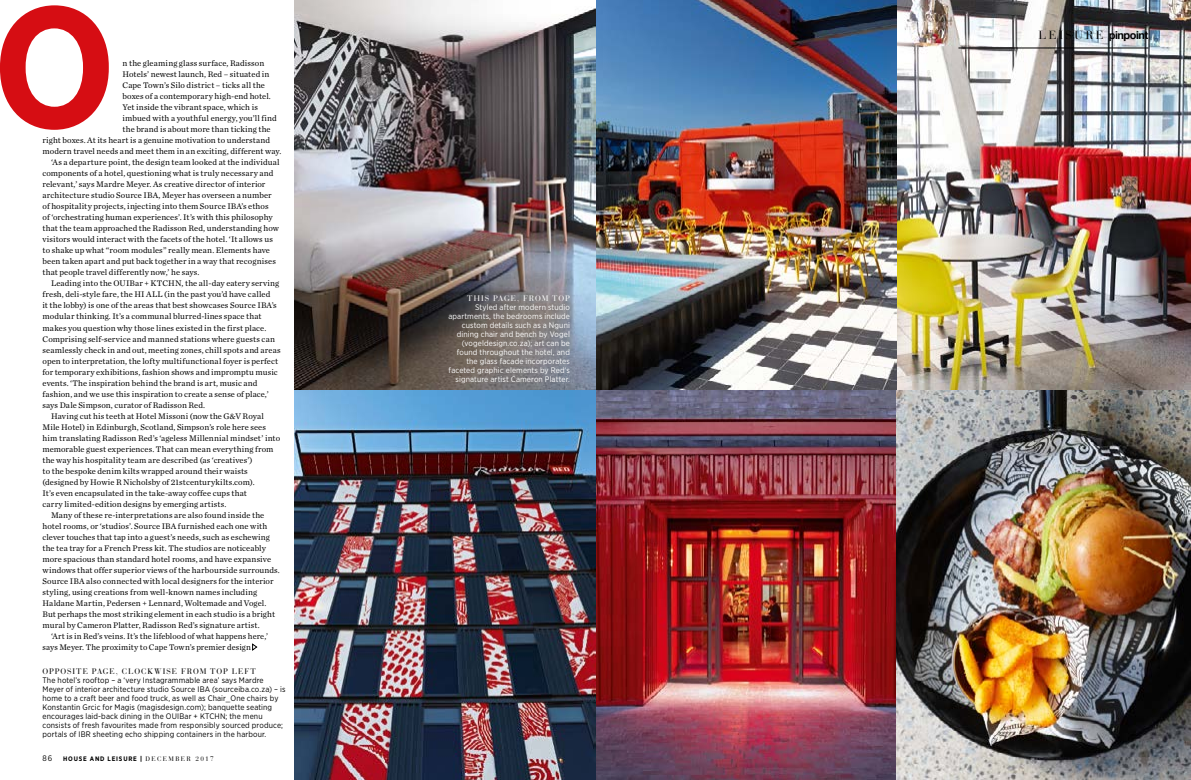
<style>
.page{position:relative;width:1191px;height:780px;background:#fff}
.page>*{position:absolute;margin:0;border:0;box-sizing:border-box;transform-origin:0 0}
.t1{font:700 171.8px "Gotham Narrow";color:#d60d13}
.t2{font:11.7px "Bauer Bodoni Std";letter-spacing:.21em;color:#000}
.t3{font:700 11px "Helvetica Neue";color:#000}
.t4{font:8.5px "Chronicle Text G1";letter-spacing:.01em;color:#000}
.t5{font:8px/9px "Gotham Narrow";letter-spacing:.015em;color:#000}
.t6{font:8px/9px "Gotham Narrow";letter-spacing:.015em;color:#fff;text-align:right}
.t7{font:8px "Bauer Bodoni Std";letter-spacing:.115em;color:#000}
.t8{font:8px "Bauer Bodoni Std";color:#fff}
.t9{font:700 6.5px "Gotham Narrow";letter-spacing:.12em;color:#000}
.s1{font-weight:900}
.s2{font-family:"Bauer Bodoni Std";font-weight:400}
</style>
<div class="page">
<svg style="left:252px;top:643px;width:5px;height:7px"></svg>
<img style="left:295px;top:0;width:896px;height:780px">
<hr style="left:958px;top:48px;width:190px;height:1px;background:#000">
<h1 class="t1" style="left:-8px;top:-43px;width:126px">O</h1>
<p class="t4" style="left:123px;top:57px;width:143px">n the gleaming glass surface, Radisson</p>
<p class="t4" style="left:123px;top:68px;width:148px">Hotels’ newest launch, Red – situated in</p>
<p class="t4" style="left:123px;top:79px;width:144px">Cape Town’s Silo district – ticks all the</p>
<p class="t4" style="left:123px;top:90px;width:150px">boxes of a contemporary high-end hotel.</p>
<p class="t4" style="left:123px;top:101px;width:137px">Yet inside the vibrant space, which is</p>
<p class="t4" style="left:123px;top:112px;width:156px">imbued with a youthful energy, you’ll find</p>
<p class="t4" style="left:123px;top:123px;width:150px">the brand is about more than ticking the</p>
<p class="t4" style="left:43px;top:134px;width:229px">right boxes. At its heart is a genuine motivation to understand</p>
<p class="t4" style="left:43px;top:145px;width:240px">modern travel needs and meet them in an exciting, different way.</p>
<p class="t4" style="left:51px;top:156px;width:230px">‘As a departure point, the design team looked at the individual</p>
<p class="t4" style="left:43px;top:167px;width:232px">components of a hotel, questioning what is truly necessary and</p>
<p class="t4" style="left:43px;top:178px;width:224px">relevant,’ says Mardre Meyer. As creative director of interior</p>
<p class="t4" style="left:43px;top:189px;width:231px">architecture studio Source IBA, Meyer has overseen a number</p>
<p class="t4" style="left:43px;top:200px;width:228px">of hospitality projects, injecting into them Source IBA’s ethos</p>
<p class="t4" style="left:43px;top:211px;width:232px">of ‘orchestrating human experiences’. It’s with this philosophy</p>
<p class="t4" style="left:43px;top:222px;width:238px">that the team approached the Radisson Red, understanding how</p>
<p class="t4" style="left:43px;top:233px;width:232px">visitors would interact with the facets of the hotel. ‘It allows us</p>
<p class="t4" style="left:43px;top:244px;width:229px">to shake up what “room modules” really mean. Elements have</p>
<p class="t4" style="left:43px;top:255px;width:235px">been taken apart and put back together in a way that recognises</p>
<p class="t4" style="left:43px;top:266px;width:158px">that people travel differently now,’ he says.</p>
<p class="t4" style="left:51px;top:277px;width:230px">Leading into the OUIBar + KTCHN, the all-day eatery serving</p>
<p class="t4" style="left:43px;top:288px;width:229px">fresh, deli-style fare, the HI ALL (in the past you’d have called</p>
<p class="t4" style="left:43px;top:299px;width:236px">it the lobby) is one of the areas that best showcases Source IBA’s</p>
<p class="t4" style="left:43px;top:310px;width:220px">modular thinking. It’s a communal blurred-lines space that</p>
<p class="t4" style="left:43px;top:321px;width:225px">makes you question why those lines existed in the first place.</p>
<p class="t4" style="left:43px;top:332px;width:234px">Comprising self-service and manned stations where guests can</p>
<p class="t4" style="left:43px;top:343px;width:239px">seamlessly check in and out, meeting zones, chill spots and areas</p>
<p class="t4" style="left:43px;top:354px;width:237px">open to interpretation, the lofty multifunctional foyer is perfect</p>
<p class="t4" style="left:43px;top:365px;width:237px">for temporary exhibitions, fashion shows and impromptu music</p>
<p class="t4" style="left:43px;top:376px;width:216px">events. ‘The inspiration behind the brand is art, music and</p>
<p class="t4" style="left:43px;top:387px;width:228px">fashion, and we use this inspiration to create a sense of place,’</p>
<p class="t4" style="left:43px;top:398px;width:164px">says Dale Simpson, curator of Radisson Red.</p>
<p class="t4" style="left:51px;top:409px;width:214px">Having cut his teeth at Hotel Missoni (now the G&amp;V Royal</p>
<p class="t4" style="left:43px;top:420px;width:225px">Mile Hotel) in Edinburgh, Scotland, Simpson’s role here sees</p>
<p class="t4" style="left:43px;top:431px;width:239px">him translating Radisson Red’s ‘ageless Millennial mindset’ into</p>
<p class="t4" style="left:43px;top:442px;width:232px">memorable guest experiences. That can mean everything from</p>
<p class="t4" style="left:43px;top:453px;width:212px">the way his hospitality team are described (as ‘creatives’)</p>
<p class="t4" style="left:43px;top:464px;width:207px">to the bespoke denim kilts wrapped around their waists</p>
<p class="t4" style="left:43px;top:475px;width:214px">(designed by Howie R Nicholsby of 21stcenturykilts.com).</p>
<p class="t4" style="left:43px;top:486px;width:206px">It’s even encapsulated in the take-away coffee cups that</p>
<p class="t4" style="left:43px;top:497px;width:185px">carry limited-edition designs by emerging artists.</p>
<p class="t4" style="left:51px;top:508px;width:215px">Many of these re-interpretations are also found inside the</p>
<p class="t4" style="left:43px;top:519px;width:226px">hotel rooms, or ‘studios’. Source IBA furnished each one with</p>
<p class="t4" style="left:43px;top:530px;width:229px">clever touches that tap into a guest’s needs, such as eschewing</p>
<p class="t4" style="left:43px;top:541px;width:225px">the tea tray for a French Press kit. The studios are noticeably</p>
<p class="t4" style="left:43px;top:552px;width:230px">more spacious than standard hotel rooms, and have expansive</p>
<p class="t4" style="left:43px;top:563px;width:239px">windows that offer superior views of the harbourside surrounds.</p>
<p class="t4" style="left:43px;top:574px;width:232px">Source IBA also connected with local designers for the interior</p>
<p class="t4" style="left:43px;top:585px;width:216px">styling, using creations from well-known names including</p>
<p class="t4" style="left:43px;top:596px;width:225px">Haldane Martin, Pedersen + Lennard, Woltemade and Vogel.</p>
<p class="t4" style="left:43px;top:607px;width:234px">But perhaps the most striking element in each studio is a bright</p>
<p class="t4" style="left:43px;top:618px;width:219px">mural by Cameron Platter, Radisson Red’s signature artist.</p>
<p class="t4" style="left:51px;top:629px;width:218px">‘Art is in Red’s veins. It’s the lifeblood of what happens here,’</p>
<p class="t4" style="left:43px;top:641px;width:210px">says Meyer. The proximity to Cape Town’s premier design</p>
<p class="t7" style="left:43px;top:666px;width:7px">OPPOSIT</p>
<p class="t7" style="left:83px;top:666px;width:78px">E PAGE, CLOCKWIS</p>
<p class="t7" style="left:172px;top:666px;width:45px">E FROM TOP</p>
<p class="t7" style="left:232px;top:666px;width:25px">LEFT</p>
<p class="t5" style="left:43px;top:675px;width:245px">The hotel’s rooftop – a ‘very Instagrammable area’ says Mardre Meyer of interior architecture studio Source IBA (sourceiba.co.za) – is home to a craft beer and food truck, as well as Chair_One chairs by Konstantin Grcic for Magis (magisdesign.com); banquette seating encourages laid-back dining in the OUIBar + KTCHN; the menu consists of fresh favourites made from responsibly sourced produce; portals of IBR sheeting echo shipping containers in the harbour.</p>
<p class="t5" style="left:42px;top:753px;width:11px">86</p>
<p class="t9" style="left:63px;top:754px;width:152px">HOUSE AND LEISURE <span class="s1">|</span> <span class="s2">DECEMBER 2017</span></p>
<p class="t8" style="left:467px;top:294px;width:7px">THIS</p>
<p class="t8" style="left:493px;top:294px;width:66px">PAGE, FROM TOP</p>
<p class="t6" style="left:448px;top:303px;width:123px">Styled after modern studio apartments, the bedrooms include custom details such as a Nguni dining chair and bench by Vogel (vogeldesign.co.za); art can be found throughout the hotel, and the glass facade incorporates faceted graphic elements by Red’s signature artist Cameron Platter.</p>
<h2 class="t2" style="left:1038px;top:28px;width:57px">LEISURE</h2>
<p class="t3" style="left:1108px;top:27px;width:41px">pinpoint</p>
</div>
